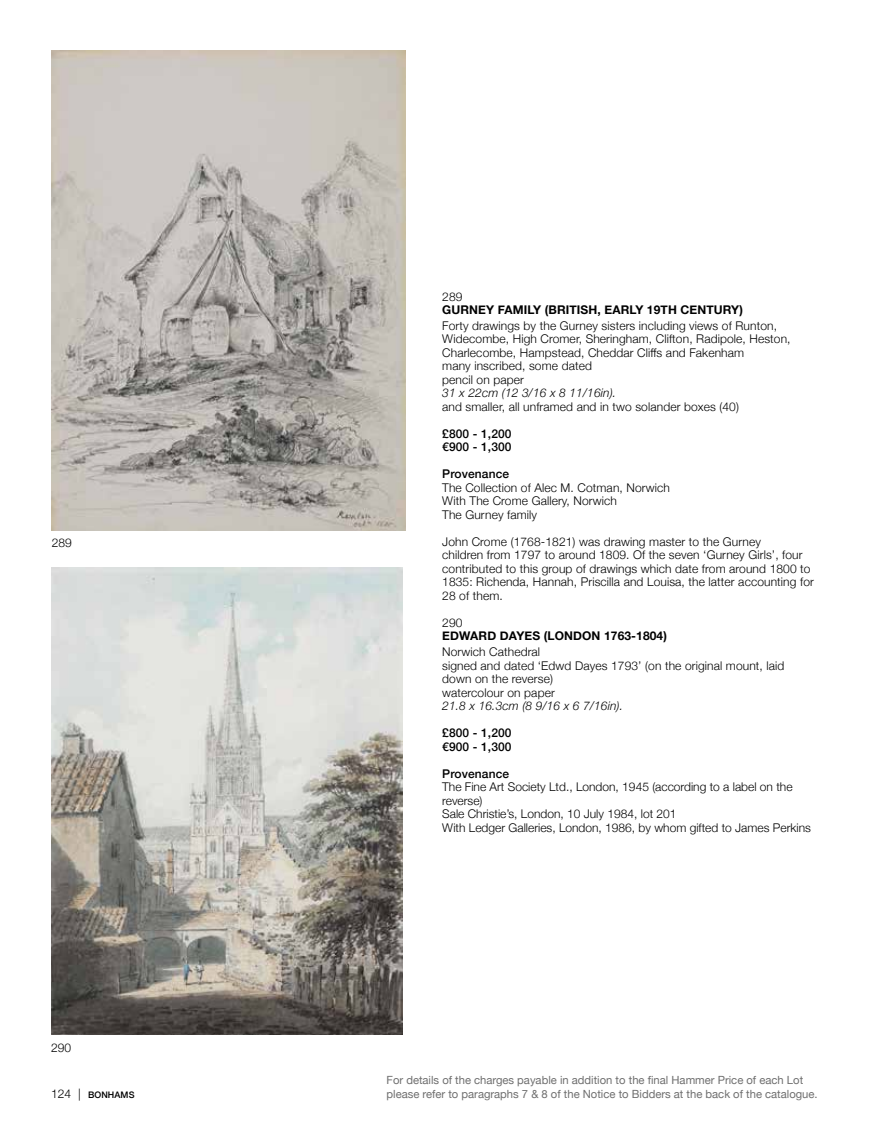
<style>
.page{position:relative;width:893px;height:1127px;background:#fff}
.page>*{position:absolute;margin:0;border:0;box-sizing:border-box;transform-origin:0 0}
.t1{font:300 12px/13.5px "Helvetica Neue";letter-spacing:.01em;color:#000}
.t2{font:700 12px "Helvetica Neue";letter-spacing:.01em;color:#000}
.t3{font:500 12px/13.5px "Helvetica Neue";letter-spacing:.01em;color:#000}
.t4{font:italic 300 12px "Helvetica Neue";letter-spacing:.01em;color:#000}
.t5{font:11.25px/13.5px "Helvetica Neue";color:#6f6f6f}
.t6{font:500 9px "Helvetica Neue";letter-spacing:.01em;color:#000}
.s1{font-weight:300;font-size:12px}
</style>
<div class="page">
<img style="left:51px;top:567px;width:352px;height:467px">
<img style="left:51px;top:51px;width:354px;height:480px">
<p class="t1" style="left:52px;top:535px;width:22px">289</p>
<p class="t1" style="left:51px;top:1040px;width:22px">290</p>
<p class="t6" style="left:51px;top:1088px;width:85px"><span class="s1">124 |</span> BONHAMS</p>
<p class="t1" style="left:442px;top:289px;width:22px">289</p>
<p class="t2" style="left:442px;top:301px;width:302px">GURNEY FAMILY (BRITISH, EARLY 19TH CENTURY)</p>
<p class="t1" style="left:442px;top:318px;width:350px">Forty drawings by the Gurney sisters including views of Runton, Widecombe, High Cromer, Sheringham, Clifton, Radipole, Heston, Charlecombe, Hampstead, Cheddar Cliffs and Fakenham<br>many inscribed, some dated<br>pencil on paper</p>
<p class="t4" style="left:442px;top:384px;width:176px">31 x 22cm (12 3/16 x 8 11/16in).</p>
<p class="t1" style="left:442px;top:399px;width:298px">and smaller, all unframed and in two solander boxes (40)</p>
<p class="t3" style="left:442px;top:426px;width:71px">£800 - 1,200 €900 - 1,300</p>
<p class="t3" style="left:442px;top:466px;width:68px">Provenance</p>
<p class="t1" style="left:442px;top:480px;width:229px">The Collection of Alec M. Cotman, Norwich<br>With The Crome Gallery, Norwich<br>The Gurney family</p>
<p class="t1" style="left:442px;top:534px;width:373px">John Crome (1768-1821) was drawing master to the Gurney<br>children from 1797 to around 1809. Of the seven ‘Gurney Girls’, four contributed to this group of drawings which date from around 1800 to 1835: Richenda, Hannah, Priscilla and Louisa, the latter accounting for 28 of them.</p>
<p class="t1" style="left:442px;top:615px;width:22px">290</p>
<p class="t2" style="left:442px;top:627px;width:226px">EDWARD DAYES (LONDON 1763-1804)</p>
<p class="t1" style="left:442px;top:644px;width:344px">Norwich Cathedral<br>signed and dated ‘Edwd Dayes 1793’ (on the original mount, laid down on the reverse)<br>watercolour on paper</p>
<p class="t4" style="left:442px;top:696px;width:182px">21.8 x 16.3cm (8 9/16 x 6 7/16in).</p>
<p class="t3" style="left:442px;top:725px;width:71px">£800 - 1,200 €900 - 1,300</p>
<p class="t3" style="left:442px;top:765px;width:68px">Provenance</p>
<p class="t1" style="left:442px;top:779px;width:370px">The Fine Art Society Ltd., London, 1945 (according to a label on the reverse)<br>Sale Christie’s, London, 10 July 1984, lot 201<br>With Ledger Galleries, London, 1986, by whom gifted to James Perkins</p>
<p class="t5" style="left:387px;top:1074px;width:433px">For details of the charges payable in addition to the final Hammer Price of each Lot please refer to paragraphs 7 &amp; 8 of the Notice to Bidders at the back of the catalogue.</p>
</div>
